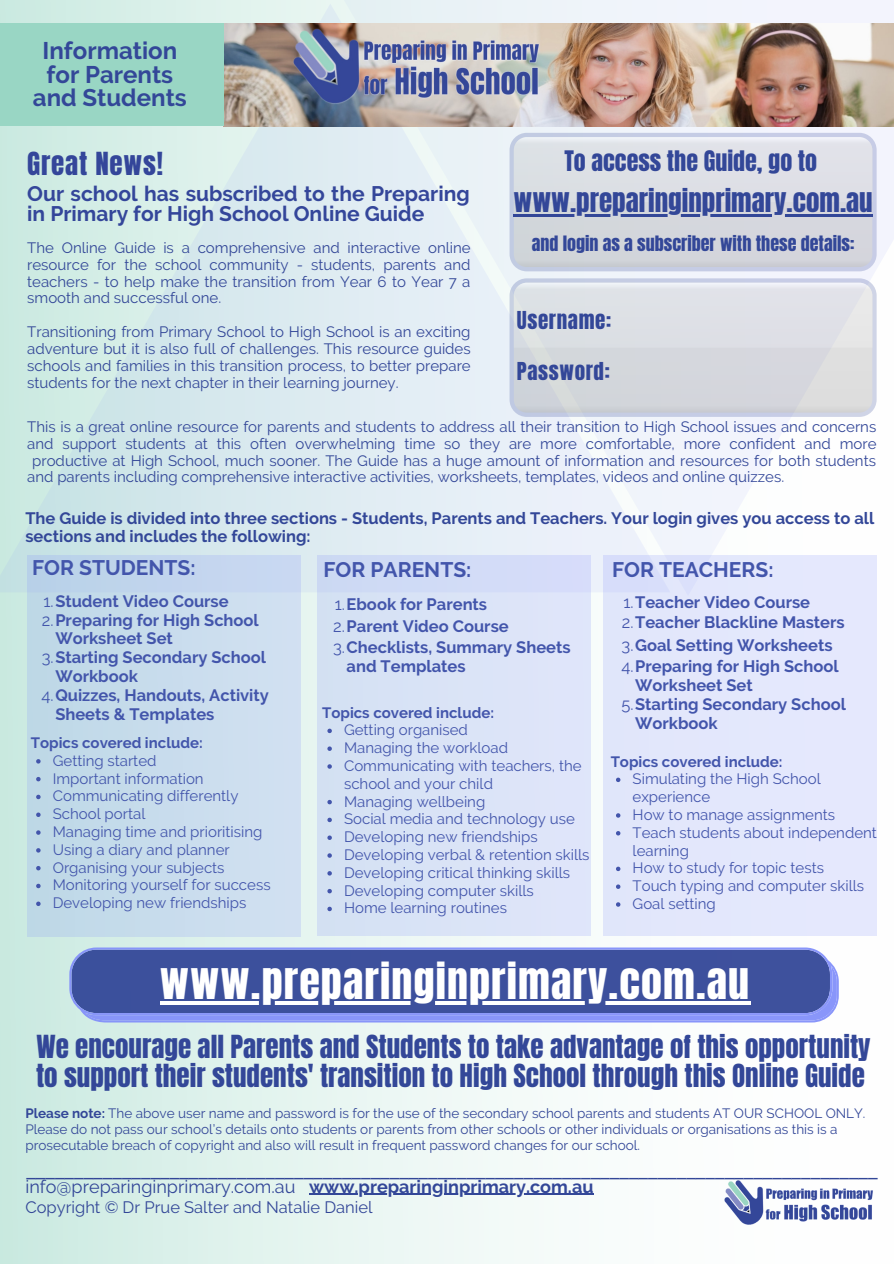
<style>
.page{position:relative;width:894px;height:1264px;background:#fff}
.page>*{position:absolute;margin:0;border:0;box-sizing:border-box;transform-origin:0 0}
.t1{font:42px "Anton";letter-spacing:.025em;color:#fff}
.t2{font:27px/29.2px "Anton";color:#334798}
.t3{font:27px "Anton";letter-spacing:.03em;color:#34469a}
.t4{font:700 24px/23.7px "Raleway";color:#334798;text-align:center}
.t5{font:24px "Anton";color:#334798}
.t6{font:21.6px "Noto Sans";color:#334798}
.t7{font:700 21px/20.2px "Raleway";color:#34469a}
.t8{font:700 21px "Raleway";color:#334798}
.t9{font:21px "Anton";letter-spacing:.03em;color:#334798}
.t10{font:18px "Raleway";color:#334798}
.t11{font:18px "Anton";color:#334798}
.t12{font:700 16.5px/21.8px "Raleway";color:#334798}
.t13{font:16.5px "Raleway";color:#334798}
.t14{font:15px/17.9px "Raleway";color:#334798}
.t15{font:700 15px "Raleway";color:#334798}
.t16{font:13.5px/15.8px "Raleway";color:#334798}
.s1{font-weight:400}
.s2{font-weight:700}
</style>
<div class="page">
<div style="left:0;top:0;width:893px;height:1263px;background:linear-gradient(to right,#d1ece4,#fff)"></div>
<svg style="left:0;top:4px;width:670px;height:588px;background:#dcecee"></svg>
<div style="left:509px;top:278px;width:367px;height:139px;background:linear-gradient(to right,#c5cde0,#cfd2e5);border-radius:17px"></div>
<div style="left:513px;top:283px;width:359px;height:129px;background:#d4d7dc;border-radius:13px"></div>
<svg style="left:513px;top:283px;width:359px;height:64px"></svg>
<div style="left:317px;top:555px;width:274px;height:380px;background:#dae3f6"></div>
<div style="left:27px;top:555px;width:273px;height:382px;background:#c7dced"></div>
<div style="left:603px;top:555px;width:273px;height:380px;background:#e3e8fc"></div>
<svg style="left:69px;top:947px;width:769px;height:75px;background:#4f61ae"></svg>
<div style="left:509px;top:133px;width:367px;height:138px;background:#c5cce4;border-radius:17px"></div>
<div style="left:513px;top:137px;width:359px;height:130px;background:#d4d6dc;border-radius:13px"></div>
<svg style="left:513px;top:137px;width:359px;height:65px"></svg>
<img style="left:722px;top:1175px;width:154px;height:55px">
<img style="left:224px;top:24px;width:669px;height:102px">
<div style="left:0;top:24px;width:224px;height:102px;background:#99d6c4"></div>
<hr style="left:160px;top:1001px;width:590px;height:3px;background:#fff">
<hr style="left:309px;top:1193px;width:284px;height:1px;background:#334798">
<hr style="left:513px;top:215px;width:359px;height:2px;background:#334798">
<h3 class="t4" style="left:33px;top:39px;width:155px">Information for Parents and Students</h3>
<h2 class="t3" style="left:27px;top:144px;width:137px">Great News!</h2>
<h3 class="t7" style="left:27px;top:183px;width:444px">Our school has subscribed to the Preparing in Primary for High School Online Guide</h3>
<p class="t14" style="left:27px;top:239px;width:445px;line-height:17px;text-align:justify">The Online Guide is a comprehensive and interactive online resource for the school community - students, parents and teachers - to help make the transition from Year 6 to Year 7 a smooth and successful one.</p>
<p class="t14" style="left:27px;top:323px;width:445px;line-height:17px;text-align:justify">Transitioning from Primary School to High School is an exciting adventure but it is also full of challenges. This resource guides schools and families in this transition process, to better prepare students for the next chapter in their learning journey.</p>
<h3 class="t5" style="left:564px;top:143px;width:254px">To access the Guide, go to</h3>
<h2 class="t2" style="left:513px;top:187px;width:360px">www.preparinginprimary.com.au</h2>
<p class="t11" style="left:531px;top:230px;width:324px">and login as a subscriber with these details:</p>
<h3 class="t9" style="left:516px;top:305px;width:96px">Username:</h3>
<h3 class="t9" style="left:516px;top:356px;width:94px">Password:</h3>
<p class="t14" style="left:27px;top:417px;width:850px">This is a great online resource for parents and students to address all their transition to High School issues and concerns</p>
<p class="t14" style="left:27px;top:434px;width:850px">and support students at this often overwhelming time so they are more comfortable, more confident and more</p>
<p class="t14" style="left:32px;top:451px;width:845px">productive at High School, much sooner. The Guide has a huge amount of information and resources for both students</p>
<p class="t14" style="left:27px;top:468px;width:758px">and parents including comprehensive interactive activities, worksheets, templates, videos and online quizzes.</p>
<p class="t12" style="left:25px;top:509px;width:850px;line-height:18px">The Guide is divided into three sections - Students, Parents and Teachers. Your login gives you access to all sections and includes the following:</p>
<h3 class="t8" style="left:32px;top:555px;width:165px">FOR STUDENTS:</h3>
<p class="t12" style="left:43px;top:590px;width:187px"><span class="s1">1.</span>Student Video Course</p>
<p class="t12" style="left:42px;top:609px;width:218px"><span class="s1">2.</span>Preparing for High School</p>
<p class="t12" style="left:55px;top:627px;width:119px">Worksheet Set</p>
<p class="t12" style="left:42px;top:646px;width:226px"><span class="s1">3.</span>Starting Secondary School</p>
<p class="t12" style="left:55px;top:665px;width:84px">Workbook</p>
<p class="t12" style="left:42px;top:684px;width:229px"><span class="s1">4.</span>Quizzes, Handouts, Activity</p>
<p class="t12" style="left:55px;top:703px;width:161px">Sheets &amp; Templates</p>
<p class="t14" style="left:53px;top:751px;width:219px">Getting started<br>Important information<br>Communicating differently<br>School portal<br>Managing time and prioritising<br>Using a diary and planner<br>Organising your subjects<br>Monitoring yourself for success<br>Developing new friendships</p>
<p class="t15" style="left:31px;top:734px;width:173px">Topics covered include:</p>
<h3 class="t8" style="left:323px;top:557px;width:149px">FOR PARENTS:</h3>
<p class="t12" style="left:333px;top:593px;width:239px"><span class="s1">1.</span>Ebook for Parents<br><span class="s1">2.</span>Parent Video Course<br><span class="s1">3.</span>Checklists, Summary Sheets</p>
<p class="t12" style="left:346px;top:655px;width:121px">and Templates</p>
<p class="t15" style="left:322px;top:703px;width:173px">Topics covered include:</p>
<p class="t14" style="left:344px;top:721px;width:247px">Getting organised<br>Managing the workload<br>Communicating with teachers, the school and your child<br>Managing wellbeing<br>Social media and technology use<br>Developing new friendships<br>Developing verbal &amp; retention skills<br>Developing critical thinking skills<br>Developing computer skills<br>Home learning routines</p>
<h3 class="t8" style="left:612px;top:557px;width:163px">FOR TEACHERS:</h3>
<p class="t12" style="left:621px;top:592px;width:224px;line-height:20px"><span class="s1">1.</span>Teacher Video Course<br><span class="s1">2.</span>Teacher Blackline Masters</p>
<p class="t12" style="left:621px;top:634px;width:219px;line-height:21.1px"><span class="s1">3.</span>Goal Setting Worksheets<br><span class="s1">4.</span>Preparing for High School</p>
<p class="t12" style="left:635px;top:674px;width:119px">Worksheet Set</p>
<p class="t12" style="left:621px;top:693px;width:226px"><span class="s1">5.</span>Starting Secondary School</p>
<p class="t12" style="left:635px;top:712px;width:84px">Workbook</p>
<p class="t15" style="left:610px;top:752px;width:173px">Topics covered include:</p>
<p class="t14" style="left:632px;top:770px;width:246px">Simulating the High School experience<br>How to manage assignments<br>Teach students about independent learning<br>How to study for topic tests<br>Touch typing and computer skills<br>Goal setting</p>
<h1 class="t1" style="left:160px;top:951px;width:590px">www.preparinginprimary.com.au</h1>
<h2 class="t2" style="left:36px;top:1032px;width:836px">We encourage all Parents and Students to take advantage of this opportunity to support their students' transition to High School through this Online Guide</h2>
<p class="t16" style="left:25px;top:1105px;width:841px"><span class="s2">Please note:</span> The above user name and password is for the use of the secondary school parents and students AT OUR SCHOOL ONLY.<br>Please do not pass our school’s details onto students or parents from other schools or other individuals or organisations as this is a prosecutable breach of copyright and also will result in frequent password changes for our school.</p>
<h3 class="t6" style="left:26px;top:1152px;width:852px">_________________________________________________________________________________________</h3>
<p class="t10" style="left:25px;top:1175px;width:569px">info@preparinginprimary.com.au <span class="s2">www.preparinginprimary.com.au</span></p>
<p class="t13" style="left:25px;top:1197px;width:348px">Copyright © Dr Prue Salter and Natalie Daniel</p>
</div>
